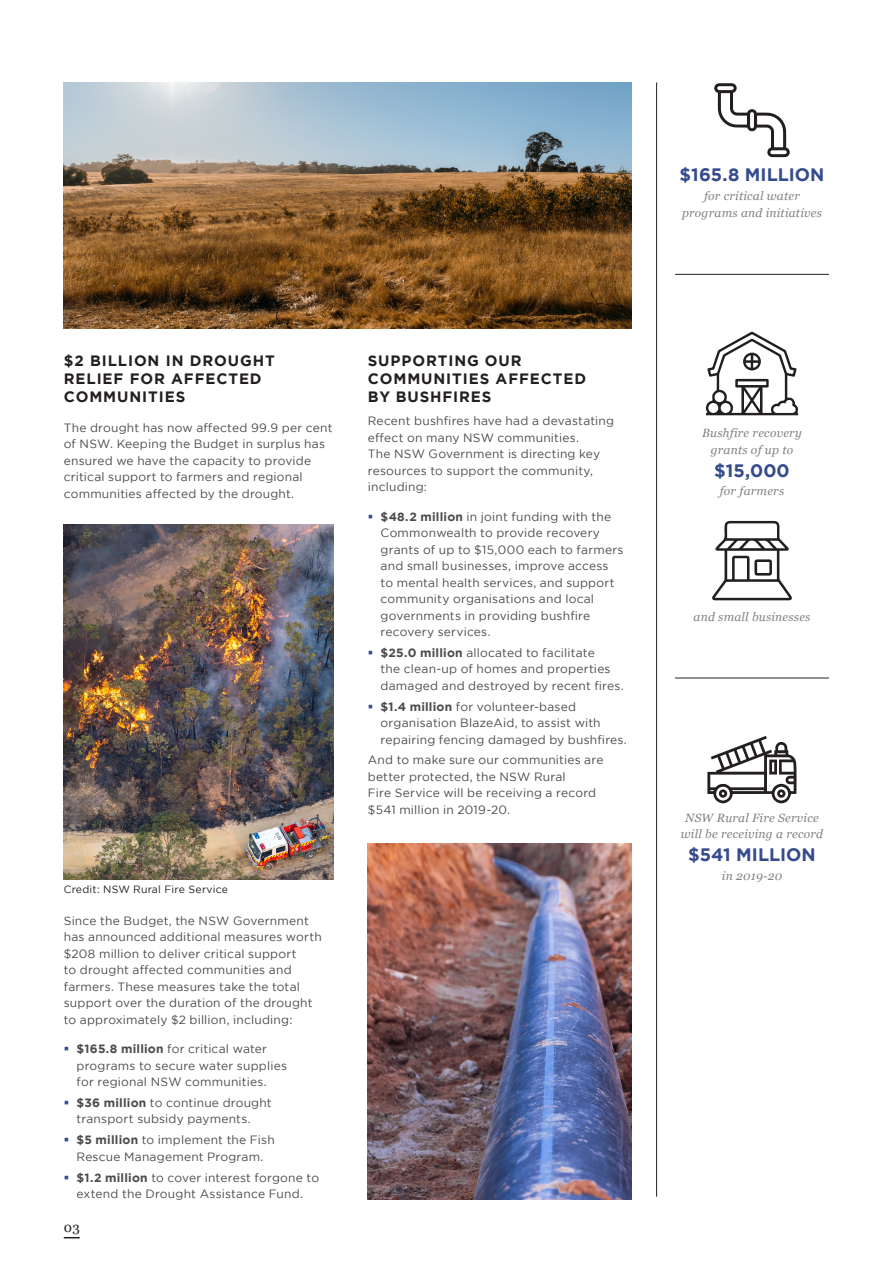
<style>
.page{position:relative;width:893px;height:1263px;background:#fff}
.page>*{position:absolute;margin:0;border:0;box-sizing:border-box;transform-origin:0 0}
.Pull_out_number{font:700 18px "Gotham";letter-spacing:.005em;color:#354b8d}
.Body_text{font:700 15px/18px "Gotham";letter-spacing:.06em;color:#231f20}
.P1_paragraph_heading{font:700 15px/18px "Gotham";letter-spacing:.06em;color:#231f20}
.Page{font:13.5px "Georgia";color:#231f20}
.Body_text-2{font:12px/16.5px "Gotham";letter-spacing:.015em;color:#4b4c4d}
.Pull_out_text{font:italic 12px/16.5px "Georgia";letter-spacing:.02em;color:#808285;text-align:center}
.t1{font:10.5px "Gotham";letter-spacing:.02em;color:#231f20}
.s1{font-weight:700}
</style>
<div class="page">
<hr style="left:656px;top:82px;width:1px;height:1115px;background:#231f20">
<img style="left:64px;top:524px;width:270px;height:356px">
<img style="left:368px;top:844px;width:263px;height:355px">
<img style="left:64px;top:83px;width:567px;height:245px">
<hr style="left:675px;top:678px;width:154px;height:1px;background:#231f20">
<svg style="left:714px;top:83px;width:76px;height:74px"></svg>
<hr style="left:675px;top:274px;width:154px;height:1px;background:#231f20">
<svg style="left:707px;top:736px;width:90px;height:67px"></svg>
<svg style="left:712px;top:521px;width:80px;height:79px"></svg>
<svg style="left:705px;top:332px;width:94px;height:83px"></svg>
<svg style="left:64px;top:1237px;width:16px;height:1px"></svg>
<p class="Body_text" style="left:64px;top:352px;width:213px">$2 BILLION IN DROUGHT<br>RELIEF FOR AFFECTED<br>COMMUNITIES</p>
<p class="Body_text-2" style="left:64px;top:419px;width:270px">The drought has now affected 99.9 per cent of NSW. Keeping the Budget in surplus has ensured we have the capacity to provide critical support to farmers and regional communities affected by the drought.</p>
<p class="t1" style="left:64px;top:883px;width:166px">Credit: NSW Rural Fire Service</p>
<p class="Body_text-2" style="left:64px;top:912px;width:259px">Since the Budget, the NSW Government has announced additional measures worth $208 million to deliver critical support<br>to drought affected communities and farmers. These measures take the total support over the duration of the drought to approximately $2 billion, including:</p>
<p class="Body_text-2" style="left:77px;top:1040px;width:212px"><span class="s1">$165.8 million</span> for critical water programs to secure water supplies for regional NSW communities.</p>
<p class="Body_text-2" style="left:77px;top:1094px;width:197px"><span class="s1">$36 million</span> to continue drought transport subsidy payments.</p>
<p class="Body_text-2" style="left:77px;top:1131px;width:200px"><span class="s1">$5 million</span> to implement the Fish<br>Rescue Management Program.</p>
<p class="Body_text-2" style="left:77px;top:1169px;width:244px"><span class="s1">$1.2 million</span> to cover interest forgone to extend the Drought Assistance Fund.</p>
<p class="Page" style="left:64px;top:1219px;width:18px">03</p>
<p class="P1_paragraph_heading" style="left:368px;top:352px;width:220px">SUPPORTING OUR<br>COMMUNITIES AFFECTED<br>BY BUSHFIRES</p>
<p class="Body_text-2" style="left:368px;top:412px;width:248px">Recent bushfires have had a devastating effect on many NSW communities.<br>The NSW Government is directing key resources to support the community, including:</p>
<p class="Body_text-2" style="left:381px;top:508px;width:244px"><span class="s1">$48.2 million</span> in joint funding with the Commonwealth to provide recovery grants of up to $15,000 each to farmers and small businesses, improve access to mental health services, and support community organisations and local governments in providing bushfire recovery services.</p>
<p class="Body_text-2" style="left:381px;top:644px;width:245px"><span class="s1">$25.0 million</span> allocated to facilitate<br>the clean-up of homes and properties damaged and destroyed by recent fires.</p>
<p class="Body_text-2" style="left:381px;top:698px;width:248px"><span class="s1">$1.4 million</span> for volunteer-based organisation BlazeAid, to assist with repairing fencing damaged by bushfires.</p>
<p class="Body_text-2" style="left:368px;top:751px;width:237px">And to make sure our communities are better protected, the NSW Rural<br>Fire Service will be receiving a record $541 million in 2019-20.</p>
<p class="Pull_out_number" style="left:680px;top:163px;width:146px">$165.8 MILLION</p>
<p class="Pull_out_text" style="left:682px;top:188px;width:141px">for critical water programs and initiatives</p>
<p class="Pull_out_text" style="left:702px;top:425px;width:101px">Bushfire recovery grants of up to</p>
<p class="Pull_out_number" style="left:714px;top:458px;width:77px">$15,000</p>
<p class="Pull_out_text" style="left:720px;top:483px;width:66px">for farmers</p>
<p class="Pull_out_text" style="left:694px;top:608px;width:118px">and small businesses</p>
<p class="Pull_out_text" style="left:681px;top:809px;width:144px">NSW Rural Fire Service will be receiving a record</p>
<p class="Pull_out_number" style="left:688px;top:843px;width:129px">$541 MILLION</p>
<p class="Pull_out_text" style="left:722px;top:868px;width:62px">in 2019-20</p>
</div>
